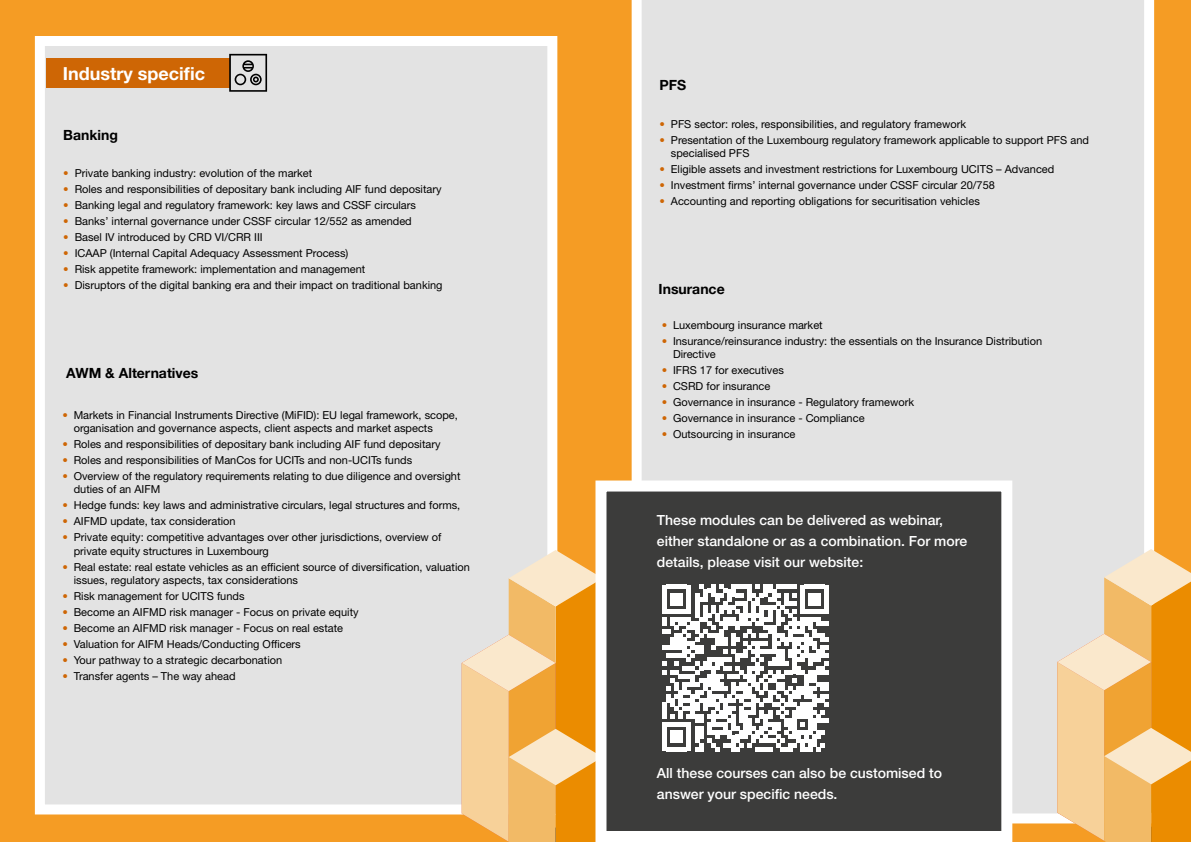
<style>
.page{position:relative;width:1191px;height:842px;background:#fff}
.page>*{position:absolute;margin:0;border:0;box-sizing:border-box;transform-origin:0 0}
.t1{font:700 18px "Helvetica Neue LT Std";color:#fff}
.t2{font:500 14px/21px "Helvetica Neue LT Std";color:#fff}
.t3{font:700 14px "Helvetica Neue LT Pro";color:#000}
.t4{font:11px/13.2px "Helvetica Neue LT Std";color:#000}
.s1{color:#ce6605}
</style>
<div class="page">
<div style="left:0;top:0;width:589px;height:842px;background:#f59c24"></div>
<div style="left:35px;top:36px;width:522px;height:778px;background:#e3e3e3;border:10px solid #fff"></div>
<div style="left:46px;top:58px;width:183px;height:30px;background:#ce6605"></div>
<svg style="left:229px;top:54px;width:38px;height:38px"></svg>
<div style="left:589px;top:0;width:602px;height:842px;background:#f59c24"></div>
<div style="left:631px;top:0;width:523px;height:823px;background:#e3e3e3"></div>
<svg style="left:1057px;top:549px;width:134px;height:293px"></svg>
<svg style="left:462px;top:550px;width:133px;height:292px"></svg>
<div style="left:601px;top:486px;width:405px;height:350px;background:#3c3c3b"></div>
<div style="left:595px;top:480px;width:417px;height:362px;border:11px solid #fff"></div>
<svg style="left:662px;top:585px;width:167px;height:166px"></svg>
<h1 class="t1" style="left:63px;top:63px;width:144px">Industry specific</h1>
<p class="t3" style="left:63px;top:127px;width:56px">Banking</p>
<p class="t4" style="left:63px;top:166px;width:250px"><span class="s1">•</span> Private banking industry: evolution of the market</p>
<p class="t4" style="left:63px;top:182px;width:380px"><span class="s1">•</span> Roles and responsibilities of depositary bank including AIF fund depositary</p>
<p class="t4" style="left:63px;top:198px;width:354px"><span class="s1">•</span> Banking legal and regulatory framework: key laws and CSSF circulars</p>
<p class="t4" style="left:63px;top:214px;width:350px"><span class="s1">•</span> Banks’ internal governance under CSSF circular 12/552 as amended</p>
<p class="t4" style="left:63px;top:230px;width:201px"><span class="s1">•</span> Basel IV introduced by CRD VI/CRR III</p>
<p class="t4" style="left:63px;top:246px;width:286px"><span class="s1">•</span> ICAAP (Internal Capital Adequacy Assessment Process)</p>
<p class="t4" style="left:63px;top:262px;width:303px"><span class="s1">•</span> Risk appetite framework: implementation and management</p>
<p class="t4" style="left:63px;top:278px;width:381px"><span class="s1">•</span> Disruptors of the digital banking era and their impact on traditional banking</p>
<p class="t3" style="left:66px;top:364px;width:134px">AWM &amp; Alternatives</p>
<p class="t4" style="left:74px;top:408px;width:386px;text-indent:-11px"><span class="s1">•</span> Markets in Financial Instruments Directive (MiFID): EU legal framework, scope, organisation and governance aspects, client aspects and market aspects</p>
<p class="t4" style="left:62px;top:437px;width:380px"><span class="s1">•</span> Roles and responsibilities of depositary bank including AIF fund depositary</p>
<p class="t4" style="left:62px;top:453px;width:351px"><span class="s1">•</span> Roles and responsibilities of ManCos for UCITs and non-UCITs funds</p>
<p class="t4" style="left:74px;top:469px;width:388px;text-indent:-11px"><span class="s1">•</span> Overview of the regulatory requirements relating to due diligence and oversight duties of an AIFM</p>
<p class="t4" style="left:62px;top:499px;width:399px"><span class="s1">•</span> Hedge funds: key laws and administrative circulars, legal structures and forms,</p>
<p class="t4" style="left:62px;top:515px;width:175px"><span class="s1">•</span> AIFMD update, tax consideration</p>
<p class="t4" style="left:74px;top:531px;width:369px;text-indent:-11px"><span class="s1">•</span> Private equity: competitive advantages over other jurisdictions, overview of private equity structures in Luxembourg</p>
<p class="t4" style="left:74px;top:560px;width:398px;text-indent:-11px"><span class="s1">•</span> Real estate: real estate vehicles as an efficient source of diversification, valuation issues, regulatory aspects, tax considerations</p>
<p class="t4" style="left:62px;top:589px;width:184px"><span class="s1">•</span> Risk management for UCITS funds</p>
<p class="t4" style="left:62px;top:605px;width:298px"><span class="s1">•</span> Become an AIFMD risk manager - Focus on private equity</p>
<p class="t4" style="left:62px;top:621px;width:282px"><span class="s1">•</span> Become an AIFMD risk manager - Focus on real estate</p>
<p class="t4" style="left:62px;top:637px;width:240px"><span class="s1">•</span> Valuation for AIFM Heads/Conducting Officers</p>
<p class="t4" style="left:62px;top:653px;width:221px"><span class="s1">•</span> Your pathway to a strategic decarbonation</p>
<p class="t4" style="left:62px;top:669px;width:175px"><span class="s1">•</span> Transfer agents – The way ahead</p>
<p class="t3" style="left:659px;top:76px;width:28px">PFS</p>
<p class="t4" style="left:659px;top:117px;width:308px"><span class="s1">•</span> PFS sector: roles, responsibilities, and regulatory framework</p>
<p class="t4" style="left:671px;top:133px;width:419px;text-indent:-11px"><span class="s1">•</span> Presentation of the Luxembourg regulatory framework applicable to support PFS and specialised PFS</p>
<p class="t4" style="left:659px;top:162px;width:396px"><span class="s1">•</span> Eligible assets and investment restrictions for Luxembourg UCITS – Advanced</p>
<p class="t4" style="left:659px;top:178px;width:337px"><span class="s1">•</span> Investment firms’ internal governance under CSSF circular 20/758</p>
<p class="t4" style="left:659px;top:194px;width:322px"><span class="s1">•</span> Accounting and reporting obligations for securitisation vehicles</p>
<p class="t3" style="left:658px;top:281px;width:68px">Insurance</p>
<p class="t4" style="left:661px;top:318px;width:163px"><span class="s1">•</span> Luxembourg insurance market</p>
<p class="t4" style="left:673px;top:334px;width:370px;text-indent:-11px"><span class="s1">•</span> Insurance/reinsurance industry: the essentials on the Insurance Distribution<br>Directive</p>
<p class="t4" style="left:661px;top:363px;width:124px"><span class="s1">•</span> IFRS 17 for executives</p>
<p class="t4" style="left:661px;top:380px;width:110px"><span class="s1">•</span> CSRD for insurance</p>
<p class="t4" style="left:661px;top:396px;width:254px"><span class="s1">•</span> Governance in insurance - Regulatory framework</p>
<p class="t4" style="left:661px;top:412px;width:204px"><span class="s1">•</span> Governance in insurance - Compliance</p>
<p class="t4" style="left:661px;top:428px;width:135px"><span class="s1">•</span> Outsourcing in insurance</p>
<p class="t2" style="left:657px;top:510px;width:312px">These modules can be delivered as webinar, either standalone or as a combination. For more details, please visit our website:</p>
<p class="t2" style="left:657px;top:763px;width:287px">All these courses can also be customised to answer your specific needs.</p>
</div>
